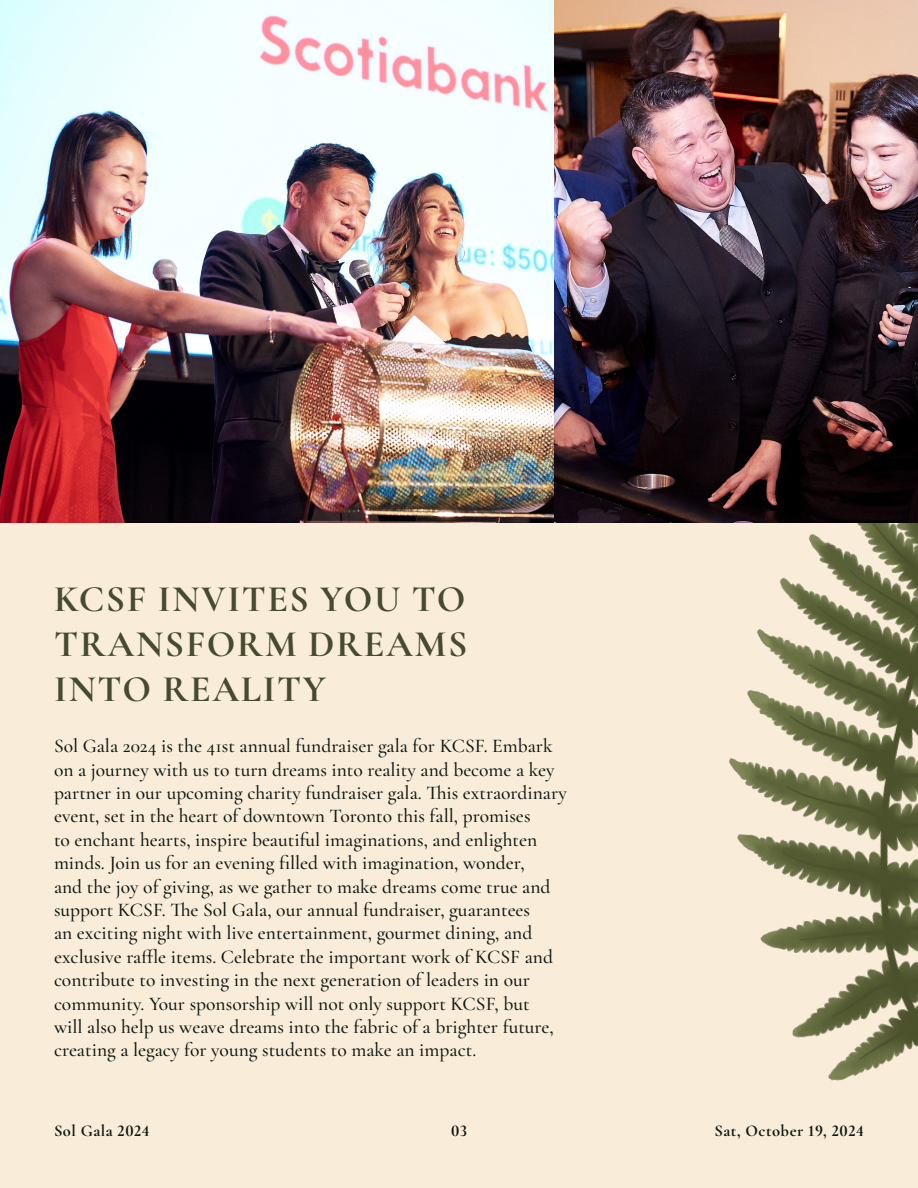
<style>
.page{position:relative;width:918px;height:1188px;background:#f9edd9}
.page>*{position:absolute;margin:0;border:0;box-sizing:border-box;transform-origin:0 0}
.Page_Title_-_Small{font:700 37.5px/45px "Cormorant Garamond";letter-spacing:.04em;color:#454b2f;text-align:justify}
.Body_Paragraph{font:500 19.5px/23.4px "Cormorant Garamond";color:#0e1713}
.t1{font:700 16.5px "Cormorant Garamond";letter-spacing:.03em;color:#0e1713}
</style>
<div class="page">
<img style="left:729px;top:523px;width:189px;height:558px">
<img style="left:0;top:0;width:918px;height:523px">
<p class="Page_Title_-_Small" style="left:54px;top:577px;width:415px">KCSF INVITES YOU TO TRANSFORM DREAMS INTO REALITY</p>
<p class="Body_Paragraph" style="left:54px;top:734px;width:514px">Sol Gala 2024 is the 41st annual fundraiser gala for KCSF. Embark on a journey with us to turn dreams into reality and become a key partner in our upcoming charity fundraiser gala. This extraordinary event, set in the heart of downtown Toronto this fall, promises<br>to enchant hearts, inspire beautiful imaginations, and enlighten minds. Join us for an evening filled with imagination, wonder,<br>and the joy of giving, as we gather to make dreams come true and support KCSF. The Sol Gala, our annual fundraiser, guarantees<br>an exciting night with live entertainment, gourmet dining, and exclusive raffle items. Celebrate the important work of KCSF and contribute to investing in the next generation of leaders in our community. Your sponsorship will not only support KCSF, but<br>will also help us weave dreams into the fabric of a brighter future, creating a legacy for young students to make an impact.</p>
<p class="t1" style="left:54px;top:1120px;width:97px">Sol Gala 2024</p>
<p class="t1" style="left:451px;top:1120px;width:17px">03</p>
<p class="t1" style="left:715px;top:1120px;width:151px">Sat, October 19, 2024</p>
</div>
